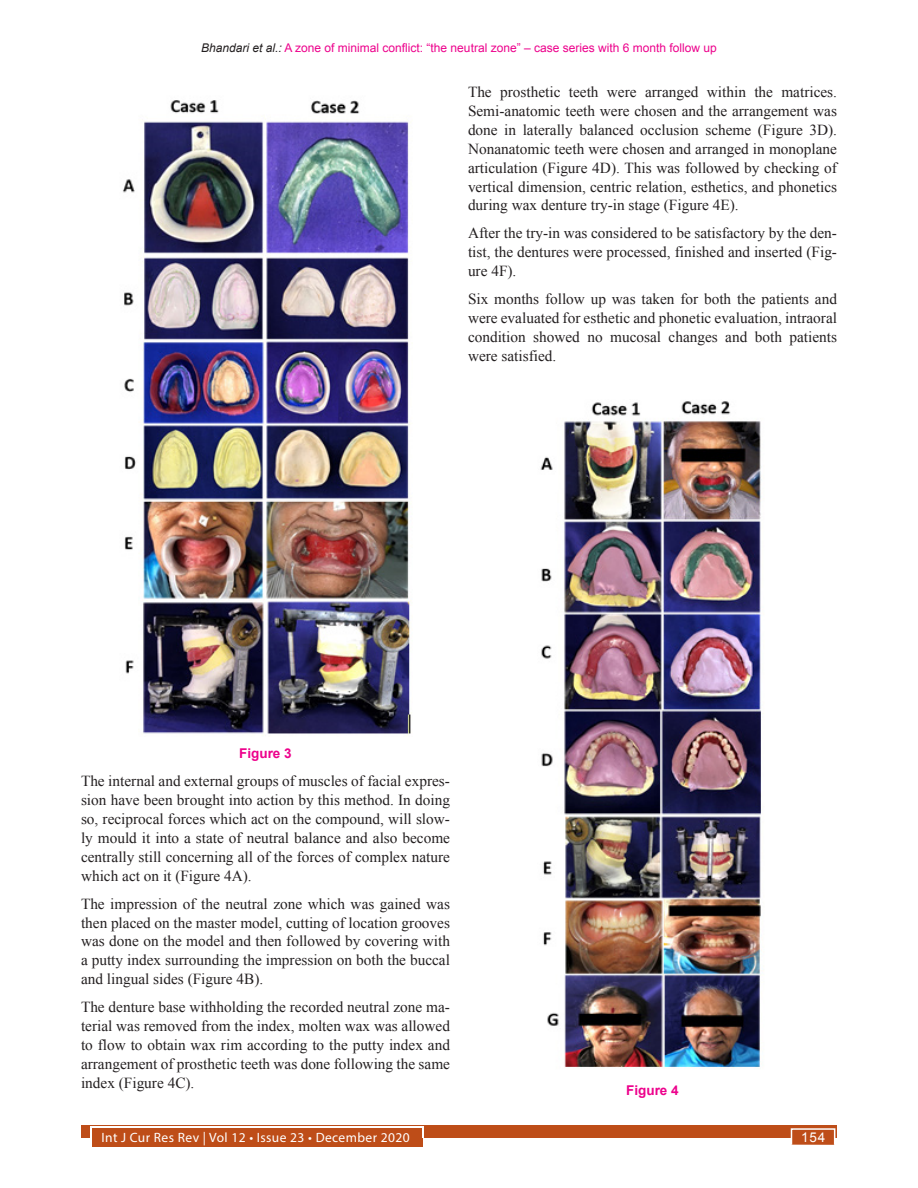
<style>
.page{position:relative;width:918px;height:1188px;background:#fff}
.page>*{position:absolute;margin:0;border:0;box-sizing:border-box;transform-origin:0 0}
.Text{font:15.3px/18.9px "Times New Roman";color:#231f20;text-align:justify}
.t1{font:13.5px "Myriad Pro";letter-spacing:.03em;color:#fff}
.Figure_caption{font:700 13.5px "Arial";color:#ed028c}
.t2{font:13.5px "Arial";color:#fff}
.t3{font:12px "Arial";color:#ed028c}
.s1{font-style:italic;color:#231f20}
</style>
<div class="page">
<div style="left:81px;top:1125px;width:756px;height:13px;background:#be4d18"></div>
<div style="left:92px;top:1128px;width:331px;height:19px;background:#be4d18"></div>
<hr style="left:91px;top:1127px;width:332px;height:1px;background:#fff">
<div style="left:791px;top:1128px;width:44px;height:18px;background:#be4d18;border:2px solid #fff"></div>
<img style="left:123px;top:100px;width:288px;height:635px">
<img style="left:540px;top:401px;width:224px;height:667px">
<p class="t3" style="left:201px;top:40px;width:517px"><span class="s1">Bhandari et al.:</span> A zone of minimal conflict: “the neutral zone” – case series with 6 month follow up</p>
<p class="Text" style="left:468px;top:82px;width:371px">The prosthetic teeth were arranged within the matrices.<br>Semi-anatomic teeth were chosen and the arrangement was done in laterally balanced occlusion scheme (Figure 3D).<br>Nonanatomic teeth were chosen and arranged in monoplane articulation (Figure 4D). This was followed by checking of vertical dimension, centric relation, esthetics, and phonetics during wax denture try-in stage (Figure 4E).</p>
<p class="Text" style="left:468px;top:224px;width:370px">After the try-in was considered to be satisfactory by the den&shy;tist, the dentures were processed, finished and inserted (Fig&shy;ure 4F).</p>
<p class="Text" style="left:468px;top:289px;width:371px">Six months follow up was taken for both the patients and were evaluated for esthetic and phonetic evaluation, intraoral condition showed no mucosal changes and both patients were satisfied.</p>
<p class="Figure_caption" style="left:239px;top:745px;width:54px">Figure 3</p>
<p class="Text" style="left:81px;top:771px;width:371px">The internal and external groups of muscles of facial expres&shy;sion have been brought into action by this method. In doing so, reciprocal forces which act on the compound, will slow&shy;ly mould it into a state of neutral balance and also become centrally still concerning all of the forces of complex nature which act on it (Figure 4A).</p>
<p class="Text" style="left:81px;top:894px;width:371px">The impression of the neutral zone which was gained was then placed on the master model, cutting of location grooves was done on the model and then followed by covering with a putty index surrounding the impression on both the buccal and lingual sides (Figure 4B).</p>
<p class="Text" style="left:81px;top:997px;width:371px">The denture base withholding the recorded neutral zone ma&shy;terial was removed from the index, molten wax was allowed to flow to obtain wax rim according to the putty index and arrangement of prosthetic teeth was done following the same index (Figure 4C).</p>
<p class="t1" style="left:101px;top:1129px;width:310px">Int J Cur Res Rev | Vol 12 • Issue 23 • December 2020</p>
<p class="Figure_caption" style="left:626px;top:1081px;width:54px">Figure 4</p>
<p class="t2" style="left:801px;top:1129px;width:26px">154</p>
</div>
